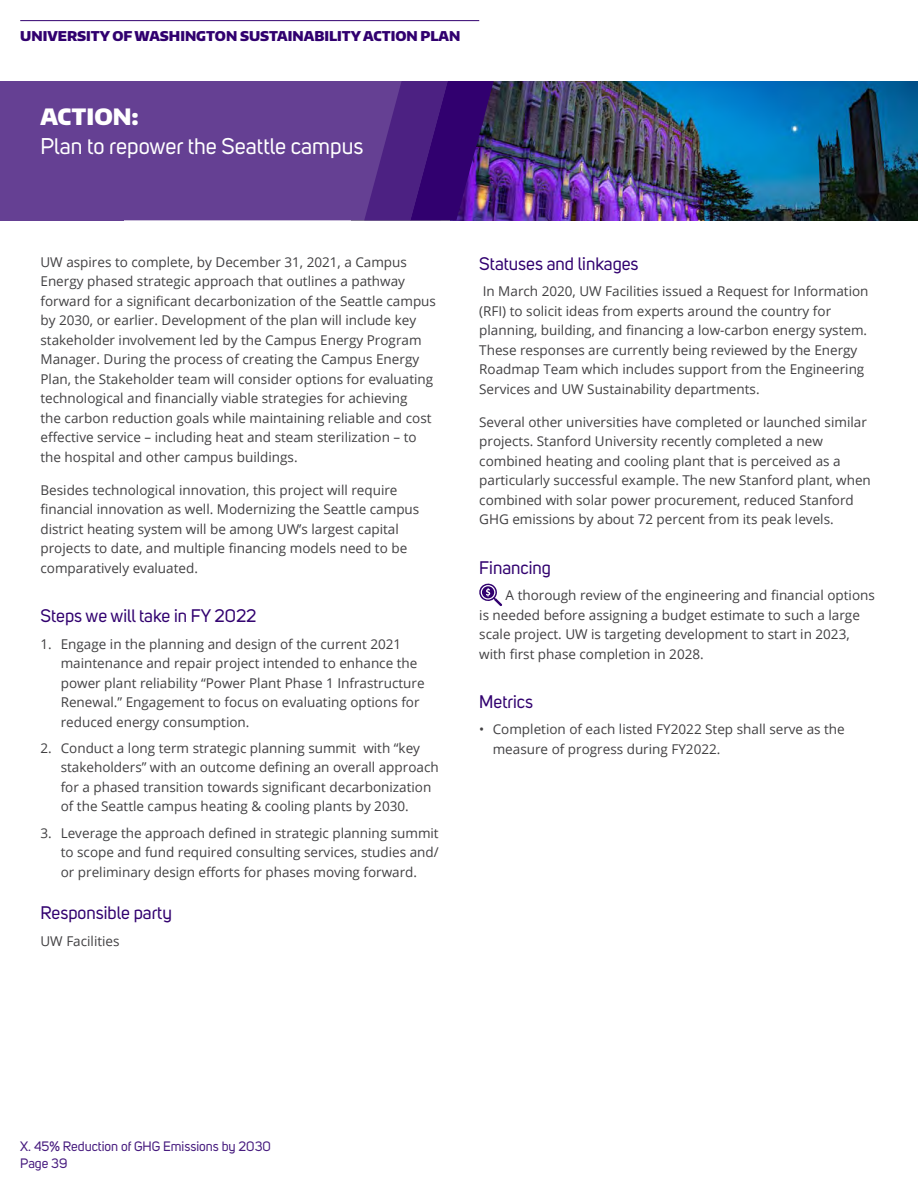
<style>
.page{position:relative;width:918px;height:1188px;background:#fff}
.page>*{position:absolute;margin:0;border:0;box-sizing:border-box;transform-origin:0 0}
.t1{font:22.5px "Uni Sans";color:#fff}
.t2{font:900 22.5px "Encode Sans Normal";color:#fff}
.t3{font:18px "Uni Sans";color:#31006f}
.t4{font:13.5px/19.5px "Open Sans";color:#414042}
.t5{font:900 13.5px "Encode Sans Normal";color:#31006f}
.t6{font:13.5px/16.5px "Uni Sans";color:#461a7e}
</style>
<div class="page">
<hr style="left:20px;top:20px;width:459px;height:1px;background:#31006f">
<img style="left:494px;top:81px;width:424px;height:139px">
<div style="left:0;top:81px;width:124px;height:139px;background:#654093"></div>
<div style="left:124px;top:81px;width:240px;height:139px;background:#654093"></div>
<svg style="left:364px;top:81px;width:130px;height:139px;background:#471c7d"></svg>
<svg style="left:479px;top:583px;width:23px;height:23px"></svg>
<p class="t5" style="left:20px;top:27px;width:442px">UNIVERSITY OF WASHINGTON SUSTAINABILITY ACTION PLAN</p>
<h1 class="t2" style="left:40px;top:102px;width:100px">ACTION:</h1>
<h1 class="t1" style="left:40px;top:133px;width:324px">Plan to repower the Seattle campus</h1>
<p class="t4" style="left:40px;top:252px;width:397px">UW aspires to complete, by December 31, 2021, a Campus Energy phased strategic approach that outlines a pathway forward for a significant decarbonization of the Seattle campus by 2030, or earlier. Development of the plan will include key stakeholder involvement led by the Campus Energy Program Manager. During the process of creating the Campus Energy Plan, the Stakeholder team will consider options for evaluating technological and financially viable strategies for achieving<br>the carbon reduction goals while maintaining reliable and cost effective service – including heat and steam sterilization – to the hospital and other campus buildings.</p>
<p class="t4" style="left:40px;top:480px;width:380px">Besides technological innovation, this project will require financial innovation as well. Modernizing the Seattle campus district heating system will be among UW’s largest capital projects to date, and multiple financing models need to be comparatively evaluated.</p>
<h2 class="t3" style="left:40px;top:606px;width:218px">Steps we will take in FY 2022</h2>
<p class="t4" style="left:61px;top:634px;width:365px;text-indent:-20px">1. Engage in the planning and design of the current 2021 maintenance and repair project intended to enhance the power plant reliability “Power Plant Phase 1 Infrastructure Renewal.” Engagement to focus on evaluating options for reduced energy consumption.</p>
<p class="t4" style="left:61px;top:738px;width:380px;text-indent:-20px">2. Conduct a long term strategic planning summit with “key stakeholders” with an outcome defining an overall approach for a phased transition towards significant decarbonization of the Seattle campus heating &amp; cooling plants by 2030.</p>
<p class="t4" style="left:61px;top:823px;width:380px;text-align:justify;text-indent:-20px">3. Leverage the approach defined in strategic planning summit to scope and fund required consulting services, studies and/ or preliminary design efforts for phases moving forward.</p>
<h2 class="t3" style="left:40px;top:903px;width:133px">Responsible party</h2>
<p class="t4" style="left:40px;top:931px;width:81px">UW Facilities</p>
<h2 class="t3" style="left:479px;top:253px;width:161px">Statuses and linkages</h2>
<p class="t4" style="left:479px;top:281px;width:391px">In March 2020, UW Facilities issued a Request for Information (RFI) to solicit ideas from experts around the country for planning, building, and financing a low-carbon energy system.<br>These responses are currently being reviewed by the Energy Roadmap Team which includes support from the Engineering Services and UW Sustainability departments.</p>
<p class="t4" style="left:479px;top:412px;width:393px">Several other universities have completed or launched similar projects. Stanford University recently completed a new combined heating and cooling plant that is perceived as a particularly successful example. The new Stanford plant, when combined with solar power procurement, reduced Stanford GHG emissions by about 72 percent from its peak levels.</p>
<h2 class="t3" style="left:479px;top:557px;width:73px">Financing</h2>
<p class="t4" style="left:479px;top:585px;width:397px;text-indent:26px">A thorough review of the engineering and financial options is needed before assigning a budget estimate to such a large scale project. UW is targeting development to start in 2023, with first phase completion in 2028.</p>
<h2 class="t3" style="left:479px;top:691px;width:55px">Metrics</h2>
<p class="t4" style="left:493px;top:719px;width:354px;text-indent:-14px">• Completion of each listed FY2022 Step shall serve as the measure of progress during FY2022.</p>
<p class="t6" style="left:20px;top:1138px;width:252px">X. 45% Reduction of GHG Emissions by 2030<br>Page 39</p>
</div>
